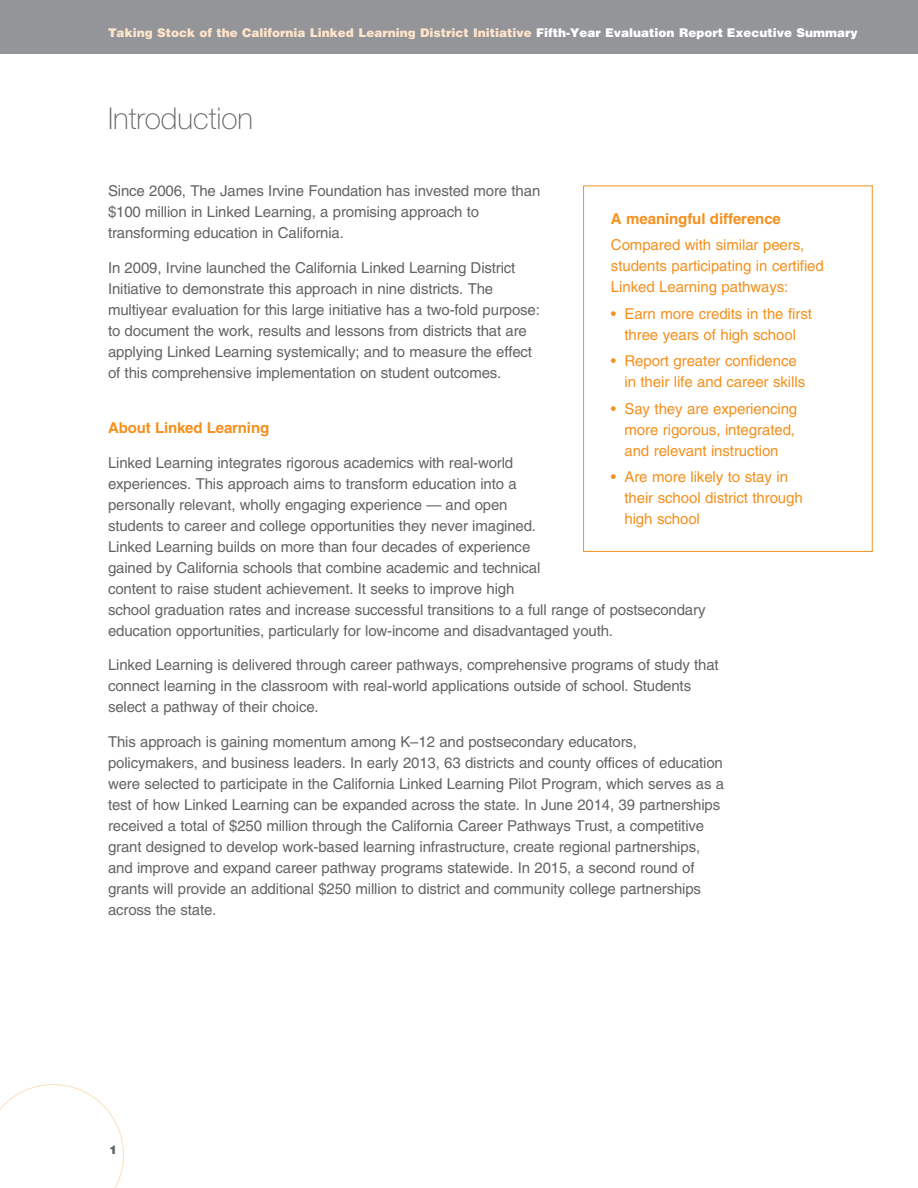
<style>
.page{position:relative;width:918px;height:1188px;background:#fff}
.page>*{position:absolute;margin:0;border:0;box-sizing:border-box;transform-origin:0 0}
.t1{font:100 30px "Helvetica Neue LT Std";color:#636466}
.t2{font:15px/21px "Helvetica LT Std";letter-spacing:-.01em;color:#636466}
.t3{font:15px/21px "Helvetica LT Std";letter-spacing:-.005em;color:#f4901d}
.t4{font:700 15px "Helvetica LT Std";letter-spacing:-.005em;color:#f4901d}
.t5{font:900 12px "Helvetica LT Std";color:#fee4ca}
.t6{font:900 12px "Helvetica Neue LT Std";color:#636466}
.s1{color:#fff}
</style>
<div class="page">
<div style="left:0;top:0;width:918px;height:54px;background:#939598"></div>
<svg style="left:0;top:1084px;width:124px;height:104px"></svg>
<div style="left:583px;top:186px;width:290px;height:366px;border:1px solid #f4901d"></div>
<p class="t5" style="left:108px;top:25px;width:751px">Taking Stock of the California Linked Learning District Initiative <span class="s1">Fifth-Year Evaluation Report Executive Summary</span></p>
<h1 class="t1" style="left:108px;top:102px;width:147px">Introduction</h1>
<p class="t2" style="left:108px;top:180px;width:434px">Since 2006, The James Irvine Foundation has invested more than $100 million in Linked Learning, a promising approach to transforming education in California.</p>
<p class="t2" style="left:108px;top:257px;width:433px">In 2009, Irvine launched the California Linked Learning District Initiative to demonstrate this approach in nine districts. The multiyear evaluation for this large initiative has a two-fold purpose: to document the work, results and lessons from districts that are applying Linked Learning systemically; and to measure the effect of this comprehensive implementation on student outcomes.</p>
<p class="t4" style="left:611px;top:210px;width:172px">A meaningful difference</p>
<p class="t3" style="left:611px;top:235px;width:214px">Compared with similar peers, students participating in certified<br>Linked Learning pathways:</p>
<p class="t3" style="left:611px;top:303px;width:202px;text-align:center">• Earn more credits in the first three years of high school</p>
<p class="t3" style="left:624px;top:350px;width:182px;text-indent:-14px">• Report greater confidence in their life and career skills</p>
<p class="t3" style="left:624px;top:398px;width:174px;text-indent:-14px">• Say they are experiencing more rigorous, integrated, and relevant instruction</p>
<p class="t3" style="left:624px;top:466px;width:180px;text-indent:-14px">• Are more likely to stay in their school district through high school</p>
<p class="t4" style="left:108px;top:419px;width:163px">About Linked Learning</p>
<p class="t2" style="left:108px;top:452px;width:599px">Linked Learning integrates rigorous academics with real-world<br>experiences. This approach aims to transform education into a<br>personally relevant, wholly engaging experience — and open<br>students to career and college opportunities they never imagined.<br>Linked Learning builds on more than four decades of experience<br>gained by California schools that combine academic and technical<br>content to raise student achievement. It seeks to improve high<br>school graduation rates and increase successful transitions to a full range of postsecondary education opportunities, particularly for low-income and disadvantaged youth.</p>
<p class="t2" style="left:108px;top:654px;width:612px">Linked Learning is delivered through career pathways, comprehensive programs of study that connect learning in the classroom with real-world applications outside of school. Students select a pathway of their choice.</p>
<p class="t2" style="left:108px;top:731px;width:618px">This approach is gaining momentum among K–12 and postsecondary educators, policymakers, and business leaders. In early 2013, 63 districts and county offices of education were selected to participate in the California Linked Learning Pilot Program, which serves as a test of how Linked Learning can be expanded across the state. In June 2014, 39 partnerships received a total of $250 million through the California Career Pathways Trust, a competitive grant designed to develop work-based learning infrastructure, create regional partnerships, and improve and expand career pathway programs statewide. In 2015, a second round of grants will provide an additional $250 million to district and community college partnerships across the state.</p>
<p class="t6" style="left:109px;top:1143px;width:10px">1</p>
</div>
